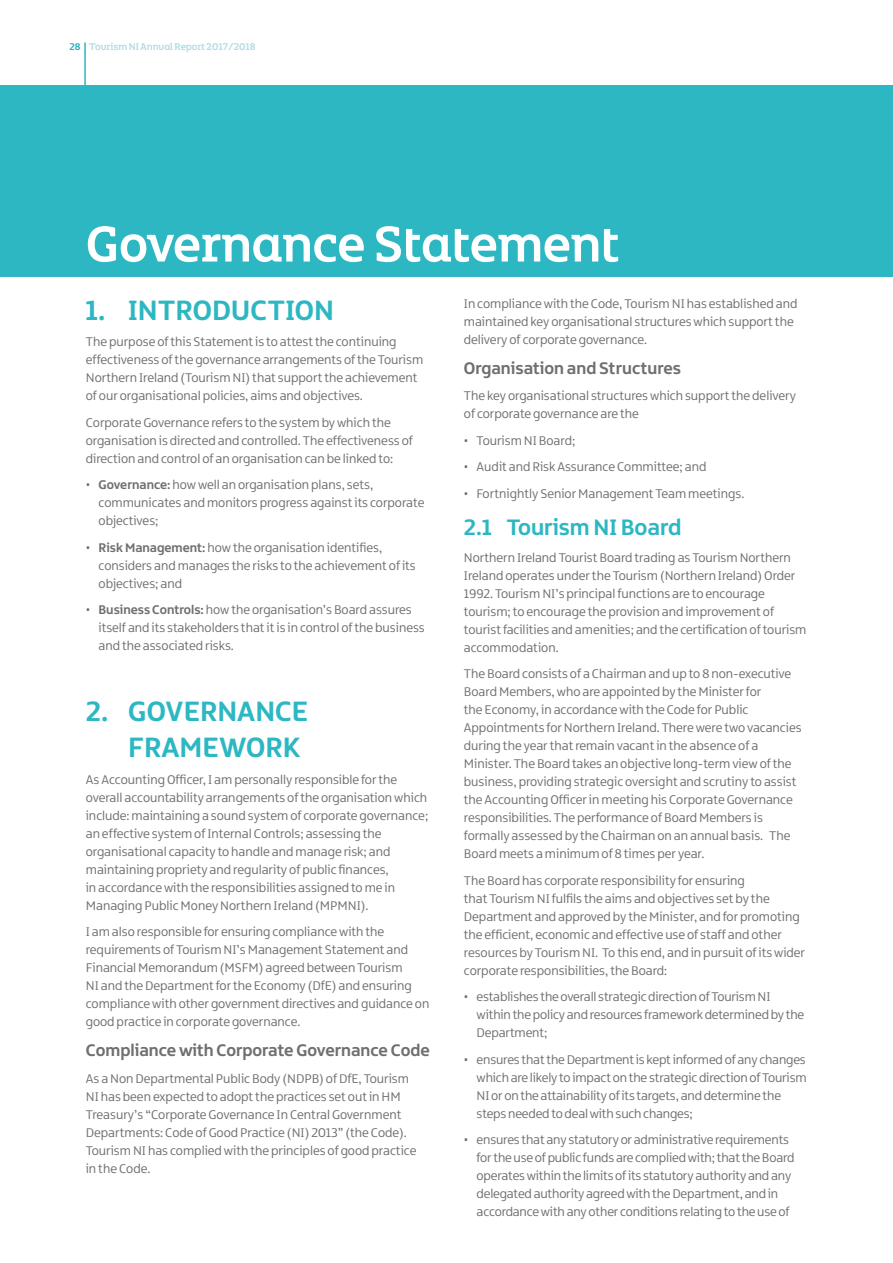
<style>
.page{position:relative;width:893px;height:1263px;background:#fff}
.page>*{position:absolute;margin:0;border:0;box-sizing:border-box;transform-origin:0 0}
.t1{font:54px "Northern Ireland Headline";color:#fff}
.t2{font:700 30px/36px "Northern Ireland";color:#2cb7c2;text-align:right}
.t3{font:700 24px "Northern Ireland";color:#2cb7c2}
.t4{font:700 18px "Northern Ireland";color:#706f6f}
.t5{font:13.5px/18px "Northern Ireland";color:#706f6f}
.t6{font:10.5px "Northern Ireland Headline";color:#b1dde2}
.s1{font-family:"Northern Ireland";font-weight:700;color:#2cb7c2}
.s2{font-weight:700}
</style>
<div class="page">
<div style="left:0;top:85px;width:893px;height:191px;background:#2cb7c2"></div>
<hr style="left:84px;top:43px;width:2px;height:64px;background:#2cb7c2">
<p class="t6" style="left:69px;top:40px;width:188px"><span class="s1">28</span> Tourism NI Annual Report 2017/2018</p>
<h1 class="t1" style="left:86px;top:209px;width:536px">Governance Statement</h1>
<h2 class="t2" style="left:86px;top:291px;width:250px">1. INTRODUCTION</h2>
<p class="t5" style="left:86px;top:333px;width:339px">The purpose of this Statement is to attest the continuing effectiveness of the governance arrangements of the Tourism Northern Ireland (Tourism NI) that support the achievement of our organisational policies, aims and objectives.</p>
<p class="t5" style="left:86px;top:413px;width:329px">Corporate Governance refers to the system by which the organisation is directed and controlled. The effectiveness of direction and control of an organisation can be linked to:</p>
<p class="t5" style="left:99px;top:476px;width:327px;text-indent:-13px">• <span class="s2">Governance:</span> how well an organisation plans, sets, communicates and monitors progress against its corporate objectives;</p>
<p class="t5" style="left:99px;top:538px;width:319px;text-indent:-13px">• <span class="s2">Risk Management:</span> how the organisation identifies, considers and manages the risks to the achievement of its objectives; and</p>
<p class="t5" style="left:99px;top:601px;width:328px;text-indent:-13px">• <span class="s2">Business Controls:</span> how the organisation’s Board assures itself and its stakeholders that it is in control of the business and the associated risks.</p>
<p class="t5" style="left:464px;top:294px;width:335px">In compliance with the Code, Tourism NI has established and maintained key organisational structures which support the delivery of corporate governance.</p>
<h3 class="t4" style="left:464px;top:356px;width:219px">Organisation and Structures</h3>
<p class="t5" style="left:464px;top:387px;width:334px">The key organisational structures which support the delivery of corporate governance are the</p>
<p class="t5" style="left:464px;top:431px;width:113px">• Tourism NI Board;</p>
<p class="t5" style="left:464px;top:458px;width:244px">• Audit and Risk Assurance Committee; and</p>
<p class="t5" style="left:464px;top:484px;width:282px">• Fortnightly Senior Management Team meetings.</p>
<h3 class="t3" style="left:464px;top:512px;width:219px">2.1 Tourism NI Board</h3>
<p class="t5" style="left:464px;top:548px;width:344px">Northern Ireland Tourist Board trading as Tourism Northern Ireland operates under the Tourism (Northern Ireland) Order 1992. Tourism NI’s principal functions are to encourage tourism; to encourage the provision and improvement of tourist facilities and amenities; and the certification of tourism accommodation.</p>
<p class="t5" style="left:464px;top:665px;width:339px">The Board consists of a Chairman and up to 8 non-executive Board Members, who are appointed by the Minister for<br>the Economy, in accordance with the Code for Public Appointments for Northern Ireland. There were two vacancies during the year that remain vacant in the absence of a Minister. The Board takes an objective long-term view of the business, providing strategic oversight and scrutiny to assist the Accounting Officer in meeting his Corporate Governance responsibilities. The performance of Board Members is formally assessed by the Chairman on an annual basis. The Board meets a minimum of 8 times per year.</p>
<p class="t5" style="left:464px;top:871px;width:343px">The Board has corporate responsibility for ensuring<br>that Tourism NI fulfils the aims and objectives set by the Department and approved by the Minister, and for promoting the efficient, economic and effective use of staff and other resources by Tourism NI. To this end, and in pursuit of its wider corporate responsibilities, the Board:</p>
<p class="t5" style="left:477px;top:988px;width:329px;text-indent:-13px">• establishes the overall strategic direction of Tourism NI within the policy and resources framework determined by the<br>Department;</p>
<p class="t5" style="left:477px;top:1050px;width:331px;text-indent:-13px">• ensures that the Department is kept informed of any changes which are likely to impact on the strategic direction of Tourism NI or on the attainability of its targets, and determine the steps needed to deal with such changes;</p>
<p class="t5" style="left:477px;top:1131px;width:319px;text-indent:-13px">• ensures that any statutory or administrative requirements for the use of public funds are complied with; that the Board operates within the limits of its statutory authority and any delegated authority agreed with the Department, and in accordance with any other conditions relating to the use of</p>
<h2 class="t2" style="left:86px;top:693px;width:224px">2. GOVERNANCE<br>FRAMEWORK</h2>
<p class="t5" style="left:86px;top:770px;width:344px">As Accounting Officer, I am personally responsible for the overall accountability arrangements of the organisation which include: maintaining a sound system of corporate governance; an effective system of Internal Controls; assessing the organisational capacity to handle and manage risk; and maintaining propriety and regularity of public finances,<br>in accordance with the responsibilities assigned to me in Managing Public Money Northern Ireland (MPMNI).</p>
<p class="t5" style="left:86px;top:923px;width:345px">I am also responsible for ensuring compliance with the requirements of Tourism NI’s Management Statement and Financial Memorandum (MSFM) agreed between Tourism<br>NI and the Department for the Economy (DfE) and ensuring compliance with other government directives and guidance on good practice in corporate governance.</p>
<h3 class="t4" style="left:86px;top:1039px;width:346px">Compliance with Corporate Governance Code</h3>
<p class="t5" style="left:86px;top:1070px;width:332px">As a Non Departmental Public Body (NDPB) of DfE, Tourism NI has been expected to adopt the practices set out in HM Treasury’s “Corporate Governance In Central Government Departments: Code of Good Practice (NI) 2013” (the Code).<br>Tourism NI has complied with the principles of good practice in the Code.</p>
</div>
